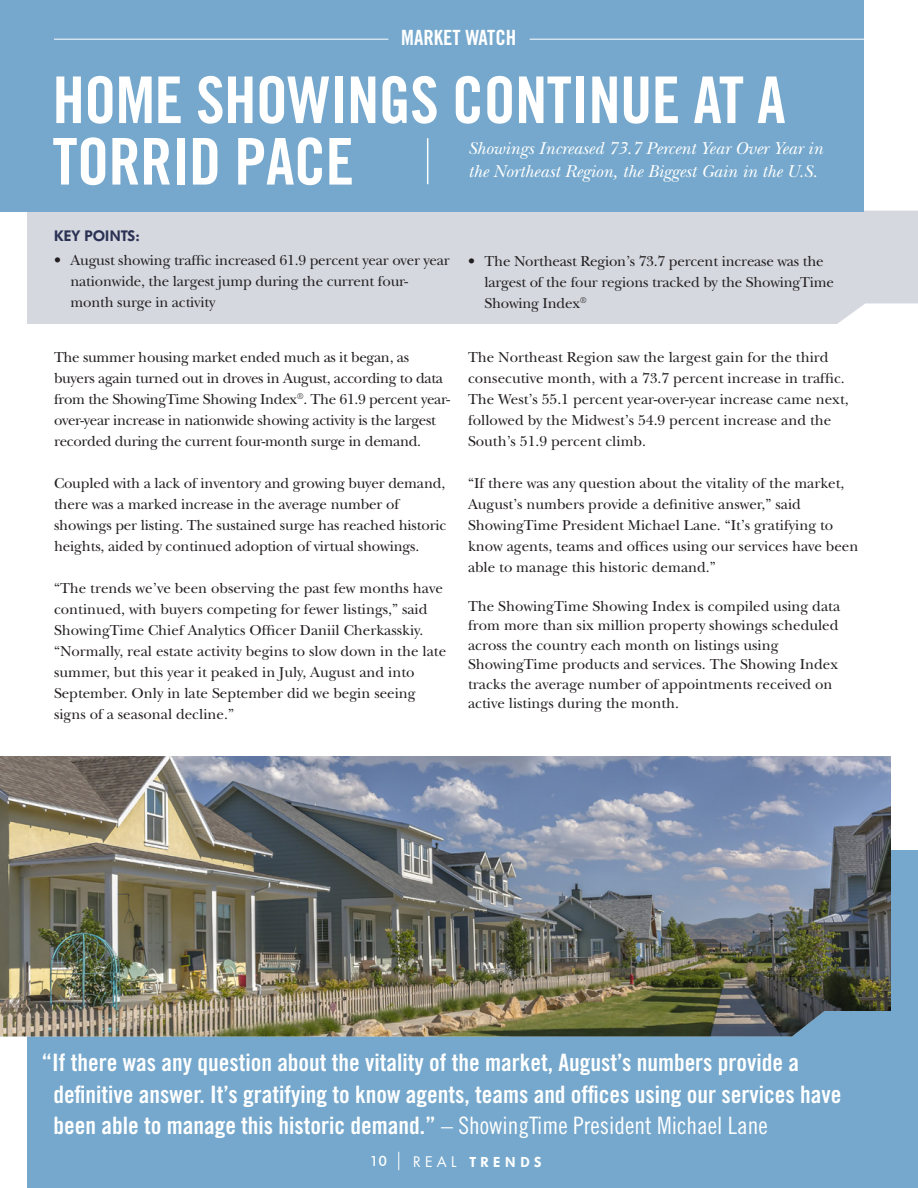
<style>
.page{position:relative;width:918px;height:1188px;background:#fff}
.page>*{position:absolute;margin:0;border:0;box-sizing:border-box;transform-origin:0 0}
.t1{font:64.5px/61.5px "Trade Gothic LT Std Bd Cn 20";letter-spacing:-.01em;color:#fff}
.t2{font:24px/31.5px "Trade Gothic LT Std Bd Cn 20";color:#fff}
.t3{font:21px "Trade Gothic LT Std Bd Cn 20";color:#fff}
.t4{font:italic 18px/22.5px "New Baskerville";color:#fff}
.t5{font:15px/21px "New Baskerville";color:#231f20}
.t6{font:15px/21px "New Baskerville";letter-spacing:-.02em;color:#231f20}
.t7{font:600 15px "Futura BQ";color:#2b3254}
.t8{font:600 14.25px "Futura BQ";letter-spacing:.32em;color:#fff}
.t9{font:500 14.25px "Futura BT";color:#fff}
.s1{font-family:"Trade Gothic LT Std Cn 18"}
.s2{font-family:"Futura Std";font-weight:400}
</style>
<div class="page">
<div style="left:27px;top:211px;width:891px;height:113px;background:#d5d8df"></div>
<div style="left:27px;top:850px;width:891px;height:338px;background:#75a8cc"></div>
<div style="left:0;top:0;width:864px;height:211px;background:#75a8cc"></div>
<svg style="left:398px;top:1152px;width:1px;height:18px"></svg>
<hr style="left:54px;top:39px;width:334px;height:1px;background:#fff">
<hr style="left:530px;top:39px;width:334px;height:1px;background:#fff">
<img style="left:0;top:756px;width:891px;height:280px">
<hr style="left:427px;top:138px;width:1px;height:46px;background:#fff">
<p class="t3" style="left:401px;top:25px;width:117px">MARKET WATCH</p>
<p class="t1" style="left:52px;top:69px;width:735px">HOME SHOWINGS CONTINUE AT A<br>TORRID PACE</p>
<p class="t4" style="left:468px;top:137px;width:356px">Showings Increased 73.7 Percent Year Over Year in the Northeast Region, the Biggest Gain in the U.S.</p>
<p class="t7" style="left:54px;top:227px;width:87px">KEY POINTS:</p>
<p class="t5" style="left:70px;top:250px;width:381px;text-indent:-16px">• August showing traffic increased 61.9 percent year over year nationwide, the largest jump during the current four&shy;month surge in activity</p>
<p class="t5" style="left:484px;top:250px;width:351px;text-indent:-16px">• The Northeast Region’s 73.7 percent increase was the largest of the four regions tracked by the ShowingTime<br>Showing Index<sup>®</sup></p>
<p class="t6" style="left:54px;top:347px;width:398px">The summer housing market ended much as it began, as buyers again turned out in droves in August, according to data from the ShowingTime Showing Index<sup>®</sup>. The 61.9 percent year&shy;over-year increase in nationwide showing activity is the largest recorded during the current four-month surge in demand.</p>
<p class="t5" style="left:54px;top:473px;width:394px">Coupled with a lack of inventory and growing buyer demand, there was a marked increase in the average number of showings per listing. The sustained surge has reached historic heights, aided by continued adoption of virtual showings.</p>
<p class="t5" style="left:54px;top:578px;width:394px">“The trends we’ve been observing the past few months have continued, with buyers competing for fewer listings,” said ShowingTime Chief Analytics Officer Daniil Cherkasskiy. “Normally, real estate activity begins to slow down in the late summer, but this year it peaked in July, August and into September. Only in late September did we begin seeing signs of a seasonal decline.”</p>
<p class="t5" style="left:468px;top:347px;width:382px">The Northeast Region saw the largest gain for the third consecutive month, with a 73.7 percent increase in traffic.<br>The West’s 55.1 percent year-over-year increase came next, followed by the Midwest’s 54.9 percent increase and the South’s 51.9 percent climb.</p>
<p class="t5" style="left:468px;top:473px;width:392px">“If there was any question about the vitality of the market, August’s numbers provide a definitive answer,” said ShowingTime President Michael Lane. “It’s gratifying to know agents, teams and offices using our services have been able to manage this historic demand.”</p>
<p class="t5" style="left:468px;top:596px;width:374px;line-height:19.5px">The ShowingTime Showing Index is compiled using data from more than six million property showings scheduled across the country each month on listings using ShowingTime products and services. The Showing Index tracks the average number of appointments received on active listings during the month.</p>
<p class="t2" style="left:53px;top:1047px;width:789px;text-indent:-12px">“If there was any question about the vitality of the market, August’s numbers provide a definitive answer. It’s gratifying to know agents, teams and offices using our services have been able to manage this historic demand.” <span class="s1">– ShowingTime President Michael Lane</span></p>
<p class="t9" style="left:370px;top:1153px;width:19px">10</p>
<p class="t8" style="left:413px;top:1153px;width:130px"><span class="s2">REAL</span> TRENDS</p>
</div>
